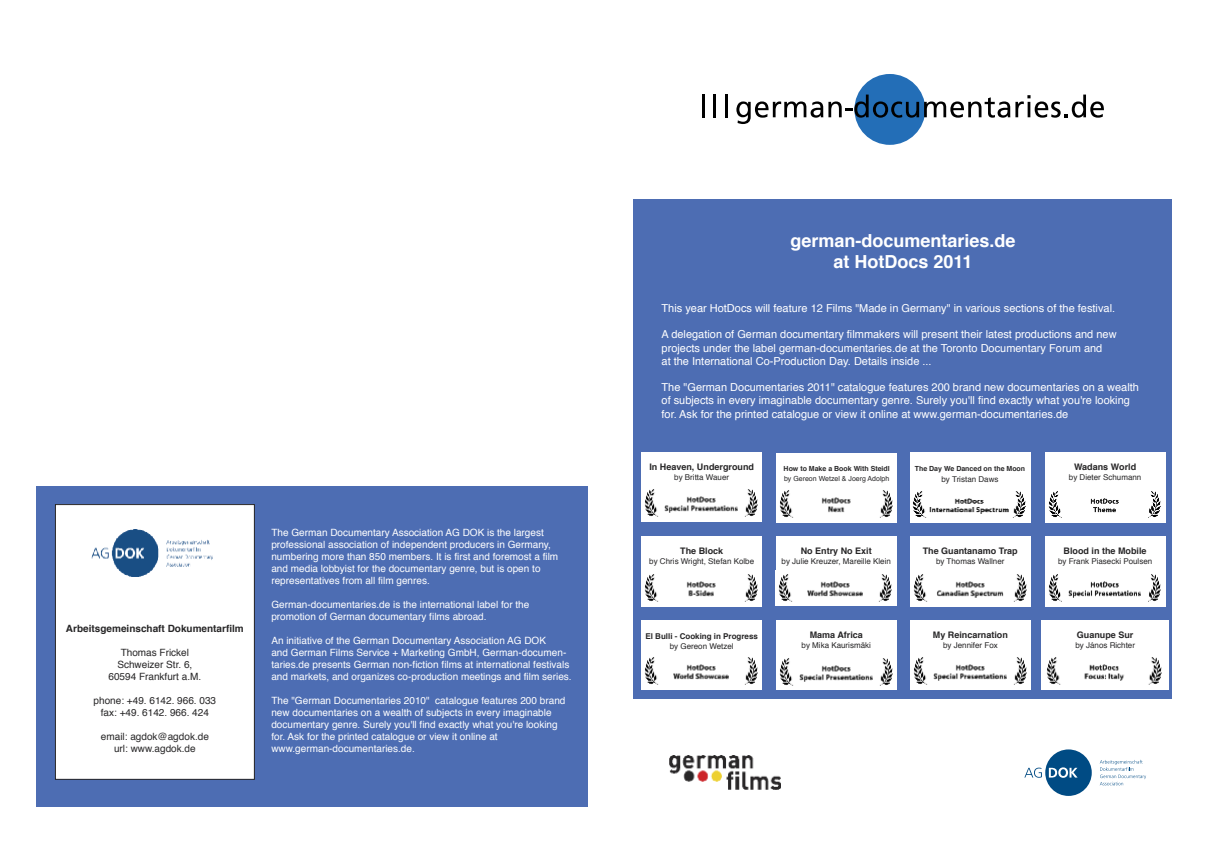
<style>
.page{position:relative;width:1208px;height:859px;background:#fff}
.page>*{position:absolute;margin:0;border:0;box-sizing:border-box;transform-origin:0 0}
.t1{font:700 18px/21.6px "Helvetica";color:#fff;text-align:center}
.t2{font:11px/13.2px "Helvetica";color:#fff}
.t3{font:10px/12px "Helvetica";color:#fff}
.t4{font:10px/12px "Helvetica";color:#272627;text-align:center}
.t5{font:700 10px "Helvetica";color:#272627}
.t6{font:700 9px "Helvetica";color:#272627}
.t7{font:8px "Helvetica";color:#272627}
.t8{font:700 8px "Helvetica";color:#272627}
.t9{font:700 7px "Helvetica";color:#272627}
.t10{font:7px "Helvetica";color:#272627}
</style>
<div class="page">
<div style="left:633px;top:199px;width:539px;height:500px;background:#4d6db3"></div>
<div style="left:854px;top:74px;width:71px;height:71px;background:#236eb7;border-radius:50%"></div>
<hr style="left:701px;top:95px;width:3px;height:23px;background:#000">
<hr style="left:713px;top:95px;width:3px;height:23px;background:#000">
<hr style="left:725px;top:95px;width:2px;height:23px;background:#000">
<svg style="left:736px;top:95px;width:368px;height:29px"></svg>
<img style="left:669px;top:755px;width:112px;height:34px">
<div style="left:1045px;top:749px;width:46px;height:47px;background:#004b84;border-radius:50%"></div>
<svg style="left:1024px;top:768px;width:18px;height:10px"></svg>
<svg style="left:1099px;top:760px;width:47px;height:25px"></svg>
<svg style="left:1048px;top:767px;width:29px;height:11px"></svg>
<div style="left:641px;top:453px;width:120px;height:69px;background:#fff"></div>
<div style="left:776px;top:453px;width:120px;height:69px;background:#fff"></div>
<div style="left:910px;top:453px;width:120px;height:69px;background:#fff"></div>
<img style="left:912px;top:491px;width:114px;height:27px">
<img style="left:779px;top:490px;width:114px;height:28px">
<div style="left:642px;top:485px;width:120px;height:36px;background:#fff"></div>
<img style="left:644px;top:489px;width:114px;height:28px">
<div style="left:1045px;top:453px;width:120px;height:69px;background:#fff"></div>
<img style="left:1048px;top:491px;width:113px;height:27px">
<div style="left:641px;top:537px;width:120px;height:69px;background:#fff"></div>
<img style="left:644px;top:574px;width:114px;height:28px">
<div style="left:641px;top:620px;width:120px;height:69px;background:#fff"></div>
<div style="left:776px;top:537px;width:120px;height:69px;background:#fff"></div>
<div style="left:776px;top:620px;width:120px;height:69px;background:#fff"></div>
<div style="left:776px;top:654px;width:120px;height:36px;background:#fff"></div>
<img style="left:779px;top:658px;width:114px;height:28px">
<img style="left:644px;top:657px;width:114px;height:28px">
<div style="left:910px;top:537px;width:120px;height:69px;background:#fff"></div>
<img style="left:913px;top:574px;width:114px;height:28px">
<div style="left:775px;top:570px;width:120px;height:36px;background:#fff"></div>
<img style="left:778px;top:574px;width:114px;height:28px">
<div style="left:910px;top:620px;width:120px;height:69px;background:#fff"></div>
<div style="left:1041px;top:620px;width:127px;height:69px;background:#fff"></div>
<img style="left:1046px;top:657px;width:116px;height:28px">
<div style="left:1045px;top:537px;width:120px;height:69px;background:#fff"></div>
<img style="left:1048px;top:574px;width:113px;height:28px">
<div style="left:36px;top:486px;width:552px;height:321px;background:#4d6db3"></div>
<div style="left:55px;top:505px;width:199px;height:274px;background:#fff"></div>
<div style="left:55px;top:504px;width:200px;height:276px;border:1px solid #272627"></div>
<img style="left:91px;top:530px;width:122px;height:46px">
<img style="left:913px;top:657px;width:114px;height:28px">
<p class="t5" style="left:66px;top:625px;width:179px">Arbeitsgemeinschaft Dokumentarfilm</p>
<p class="t4" style="left:108px;top:648px;width:94px">Thomas Frickel<br>Schweizer Str. 6,<br>60594 Frankfurt a.M.</p>
<p class="t4" style="left:94px;top:696px;width:124px">phone: +49. 6142. 966. 033 fax: +49. 6142. 966. 424</p>
<p class="t4" style="left:101px;top:732px;width:109px">email: agdok@agdok.de url: www.agdok.de</p>
<p class="t3" style="left:271px;top:527px;width:288px">The German Documentary Association AG DOK is the largest professional association of independent producers in Germany, numbering more than 850 members. It is first and foremost a film and media lobbyist for the documentary genre, but is open to representatives from all film genres.</p>
<p class="t3" style="left:271px;top:599px;width:259px">German-documentaries.de is the international label for the promotion of German documentary films abroad.</p>
<p class="t3" style="left:271px;top:635px;width:302px">An initiative of the German Documentary Association AG DOK<br>and German Films Service + Marketing GmbH, German-documen&shy;taries.de presents German non-fiction films at international festivals and markets, and organizes co-production meetings and film series.</p>
<p class="t3" style="left:271px;top:695px;width:295px">The "German Documentaries 2010" catalogue features 200 brand new documentaries on a wealth of subjects in every imaginable documentary genre. Surely you'll find exactly what you're looking for. Ask for the printed catalogue or view it online at www.german-documentaries.de.</p>
<h1 class="t1" style="left:790px;top:231px;width:227px">german-documentaries.de at HotDocs 2011</h1>
<p class="t2" style="left:661px;top:302px;width:455px">This year HotDocs will feature 12 Films "Made in Germany" in various sections of the festival.</p>
<p class="t2" style="left:661px;top:329px;width:456px">A delegation of German documentary filmmakers will present their latest productions and new projects under the label german-documentaries.de at the Toronto Documentary Forum and<br>at the International Co-Production Day. Details inside ...</p>
<p class="t2" style="left:661px;top:382px;width:479px">The "German Documentaries 2011" catalogue features 200 brand new documentaries on a wealth of subjects in every imaginable documentary genre. Surely you'll find exactly what you're looking for. Ask for the printed catalogue or view it online at www.german-documentaries.de</p>
<p class="t6" style="left:649px;top:463px;width:106px">In Heaven, Underground</p>
<p class="t7" style="left:674px;top:474px;width:56px">by Britta Wauer</p>
<p class="t9" style="left:783px;top:466px;width:108px">How to Make a Book With Steidl</p>
<p class="t10" style="left:784px;top:476px;width:107px">by Gereon Wetzel &amp; Joerg Adolph</p>
<p class="t9" style="left:914px;top:466px;width:112px">The Day We Danced on the Moon</p>
<p class="t7" style="left:941px;top:475px;width:58px">by Tristan Daws</p>
<p class="t6" style="left:1074px;top:463px;width:64px">Wadans World</p>
<p class="t7" style="left:1069px;top:474px;width:74px">by Dieter Schumann</p>
<p class="t6" style="left:680px;top:547px;width:45px">The Block</p>
<p class="t7" style="left:649px;top:558px;width:106px">by Chris Wright, Stefan Kolbe</p>
<p class="t6" style="left:800px;top:547px;width:73px">No Entry No Exit</p>
<p class="t7" style="left:781px;top:558px;width:111px">by Julie Kreuzer, Mareille Klein</p>
<p class="t6" style="left:922px;top:547px;width:97px">The Guantanamo Trap</p>
<p class="t7" style="left:936px;top:558px;width:70px">by Thomas Wallner</p>
<p class="t6" style="left:1063px;top:547px;width:84px">Blood in the Mobile</p>
<p class="t7" style="left:1058px;top:558px;width:96px">by Frank Piasecki Poulsen</p>
<p class="t8" style="left:645px;top:632px;width:114px">El Bulli - Cooking in Progress</p>
<p class="t7" style="left:670px;top:643px;width:65px">by Gereon Wetzel</p>
<p class="t6" style="left:809px;top:631px;width:55px">Mama Africa</p>
<p class="t7" style="left:801px;top:642px;width:71px">by Mika Kaurismäki</p>
<p class="t6" style="left:933px;top:631px;width:77px">My Reincarnation</p>
<p class="t7" style="left:943px;top:642px;width:56px">by Jennifer Fox</p>
<p class="t6" style="left:1077px;top:631px;width:58px">Guanupe Sur</p>
<p class="t7" style="left:1075px;top:642px;width:61px">by János Richter</p>
</div>
